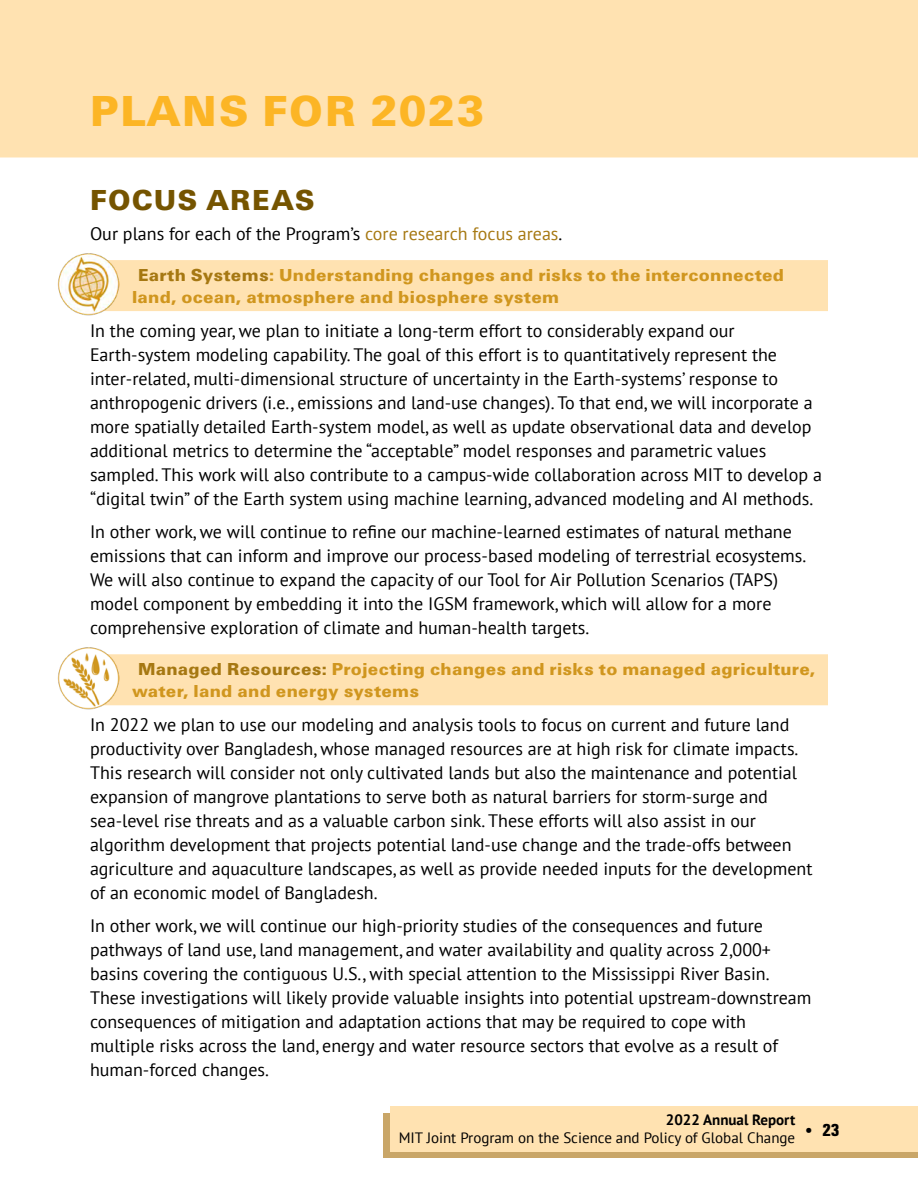
<style>
.page{position:relative;width:918px;height:1188px;background:#fff}
.page>*{position:absolute;margin:0;border:0;box-sizing:border-box;transform-origin:0 0}
.t1{font:900 45px "Urbano";letter-spacing:.04em;color:#fcb525}
.t2{font:900 30px "Urbano";letter-spacing:.04em;color:#755400}
.t3{font:18px/24px "PT Sans";color:#000}
.t4{font:900 18px/21.6px "Urbano";letter-spacing:.015em;color:#d0961e}
.t5{font:15px/18px "PT Sans";color:#000}
.s1{color:#a67812}
.s2{font-weight:700}
</style>
<div class="page">
<div style="left:0;top:76px;width:918px;height:81px;background:#ffe2b1"></div>
<div style="left:90px;top:260px;width:738px;height:51px;background:#ffe2b1"></div>
<div style="left:90px;top:654px;width:738px;height:51px;background:#ffe2b1"></div>
<img style="left:57px;top:253px;width:63px;height:63px">
<img style="left:57px;top:647px;width:63px;height:63px">
<svg style="left:383px;top:1113px;width:535px;height:45px;background:#d0ad71"></svg>
<div style="left:390px;top:1106px;width:528px;height:45px;background:#ffe2b1"></div>
<div style="left:0;top:0;width:918px;height:76px;background:#ffe2b1"></div>
<h1 class="t1" style="left:90px;top:85px;width:395px">PLANS FOR 2023</h1>
<h2 class="t2" style="left:90px;top:183px;width:226px">FOCUS AREAS</h2>
<p class="t3" style="left:90px;top:221px;width:474px">Our plans for each of the Program’s <span class="s1">core research focus areas</span>.</p>
<p class="t4" style="left:132px;top:264px;width:654px;text-indent:6px"><span class="s1">Earth Systems</span>: Understanding changes and risks to the interconnected land, ocean, atmosphere and biosphere system</p>
<p class="t3" style="left:90px;top:318px;width:733px">In the coming year, we plan to initiate a long‑term effort to considerably expand our Earth‑system modeling capability. The goal of this effort is to quantitatively represent the inter‑related, multi‑dimensional structure of uncertainty in the Earth‑systems’ response to anthropogenic drivers (i.e., emissions and land‑use changes). To that end, we will incorporate a more spatially detailed Earth‑system model, as well as update observational data and develop additional metrics to determine the “acceptable” model responses and parametric values sampled. This work will also contribute to a campus‑wide collaboration across MIT to develop a “digital twin” of the Earth system using machine learning, advanced modeling and AI methods.</p>
<p class="t3" style="left:90px;top:519px;width:718px">In other work, we will continue to refine our machine‑learned estimates of natural methane emissions that can inform and improve our process‑based modeling of terrestrial ecosystems.<br>We will also continue to expand the capacity of our Tool for Air Pollution Scenarios (TAPS) model component by embedding it into the IGSM framework, which will allow for a more comprehensive exploration of climate and human‑health targets.</p>
<p class="t4" style="left:132px;top:659px;width:685px;text-indent:6px"><span class="s1">Managed Resources:</span> Projecting changes and risks to managed agriculture, water, land and energy systems</p>
<p class="t3" style="left:90px;top:713px;width:724px">In 2022 we plan to use our modeling and analysis tools to focus on current and future land productivity over Bangladesh, whose managed resources are at high risk for climate impacts.<br>This research will consider not only cultivated lands but also the maintenance and potential expansion of mangrove plantations to serve both as natural barriers for storm‑surge and sea‑level rise threats and as a valuable carbon sink. These efforts will also assist in our algorithm development that projects potential land‑use change and the trade‑offs between agriculture and aquaculture landscapes, as well as provide needed inputs for the development of an economic model of Bangladesh.</p>
<p class="t3" style="left:90px;top:914px;width:723px">In other work, we will continue our high‑priority studies of the consequences and future pathways of land use, land management, and water availability and quality across 2,000+ basins covering the contiguous U.S., with special attention to the Mississippi River Basin.<br>These investigations will likely provide valuable insights into potential upstream‑downstream consequences of mitigation and adaptation actions that may be required to cope with multiple risks across the land, energy and water resource sectors that evolve as a result of human‑forced changes.</p>
<p class="t5" style="left:399px;top:1111px;width:442px;text-indent:267px"><span class="s2">2022 Annual Report<br></span>MIT Joint Program on the Science and Policy of Global Change <sup>•</sup> <sup>23</sup></p>
</div>
